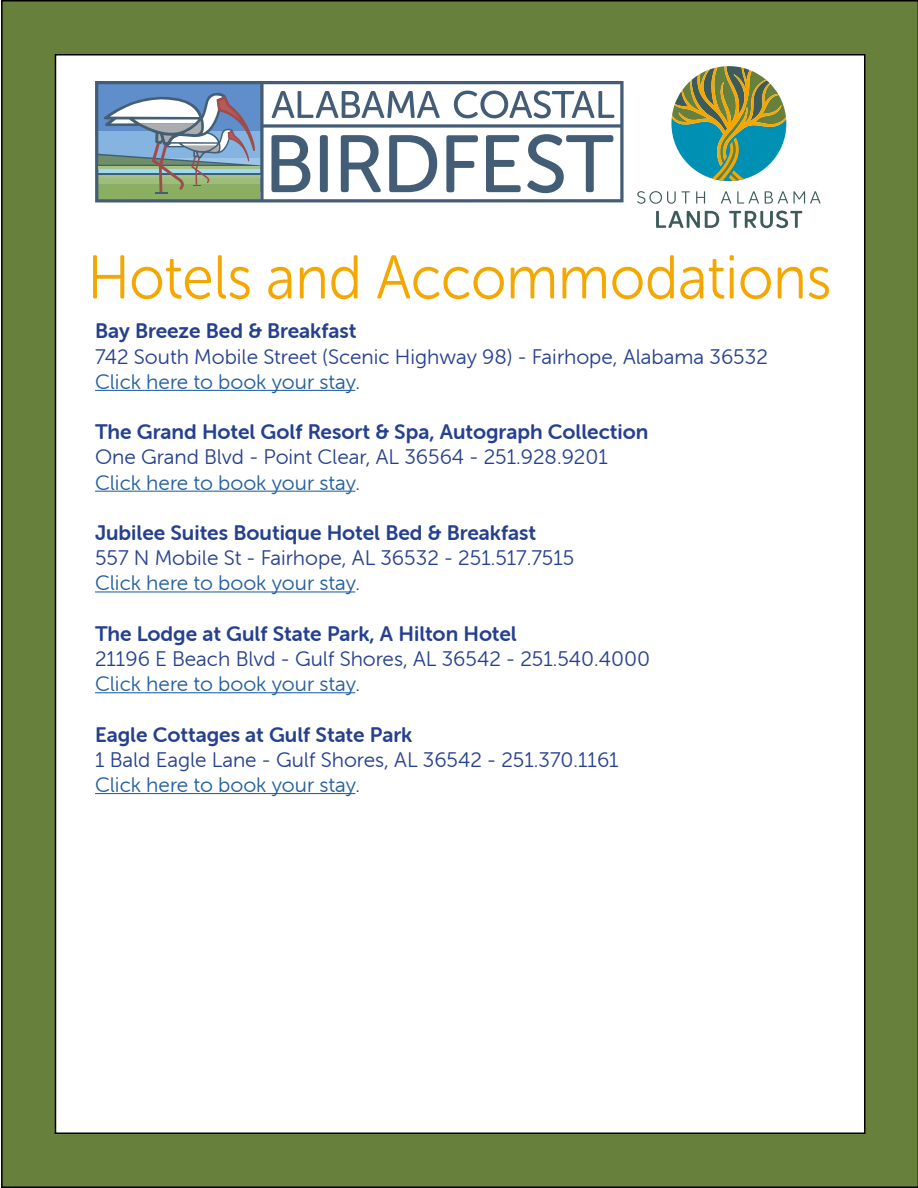
<style>
.page{position:relative;width:918px;height:1188px;background:#fff}
.page>*{position:absolute;margin:0;border:0;box-sizing:border-box;transform-origin:0 0}
.t1{font:61.5px "Museo Sans Rounded 300";color:#f4a700;scale:.93 1}
.t2{font:21px/25.2px "Museo Sans Rounded 300";color:#25408f}
.t3{font:21px "Museo Sans Rounded 700";color:#25408f}
.s1{color:#215e9e}
</style>
<div class="page">
<div style="left:1px;top:0;width:917px;height:1188px;background:#67813c"></div>
<div style="left:55px;top:55px;width:810px;height:1078px;background:#fff"></div>
<svg style="left:637px;top:191px;width:39px;height:13px"></svg>
<svg style="left:682px;top:191px;width:8px;height:13px"></svg>
<svg style="left:696px;top:191px;width:9px;height:13px"></svg>
<svg style="left:721px;top:191px;width:10px;height:13px"></svg>
<svg style="left:737px;top:191px;width:22px;height:13px"></svg>
<svg style="left:765px;top:191px;width:56px;height:13px"></svg>
<svg style="left:656px;top:211px;width:63px;height:17px"></svg>
<svg style="left:729px;top:211px;width:73px;height:17px"></svg>
<svg style="left:671px;top:66px;width:116px;height:115px"></svg>
<svg style="left:95px;top:81px;width:529px;height:121px"></svg>
<svg style="left:97px;top:93px;width:164px;height:101px;background:#8ba4ab"></svg>
<svg style="left:271px;top:135px;width:39px;height:57px"></svg>
<div style="left:320px;top:135px;width:8px;height:57px;background:#425d75;border-radius:3px"></div>
<svg style="left:341px;top:135px;width:40px;height:57px"></svg>
<svg style="left:389px;top:135px;width:48px;height:57px"></svg>
<svg style="left:446px;top:135px;width:32px;height:57px"></svg>
<svg style="left:486px;top:135px;width:35px;height:57px"></svg>
<svg style="left:527px;top:134px;width:86px;height:59px"></svg>
<svg style="left:272px;top:91px;width:168px;height:27px"></svg>
<svg style="left:454px;top:91px;width:160px;height:27px"></svg>
<hr style="left:95px;top:390px;width:260px;height:1px;background:#215e9e">
<hr style="left:95px;top:491px;width:260px;height:1px;background:#215e9e">
<hr style="left:95px;top:591px;width:260px;height:1px;background:#215e9e">
<hr style="left:95px;top:692px;width:260px;height:1px;background:#215e9e">
<hr style="left:95px;top:793px;width:260px;height:1px;background:#215e9e">
<h1 class="t1" style="left:87px;top:244px;width:801px">Hotels and Accommodations</h1>
<p class="t3" style="left:95px;top:319px;width:263px">Bay Breeze Bed &amp; Breakfast</p>
<p class="t2" style="left:95px;top:344px;width:674px">742 South Mobile Street (Scenic Highway 98) - Fairhope, Alabama 36532<br><span class="s1">Click here to book your stay</span>.</p>
<p class="t3" style="left:95px;top:420px;width:555px">The Grand Hotel Golf Resort &amp; Spa, Autograph Collection</p>
<p class="t2" style="left:95px;top:445px;width:514px">One Grand Blvd - Point Clear, AL 36564 - 251.928.9201<br><span class="s1">Click here to book your stay</span>.</p>
<p class="t3" style="left:95px;top:521px;width:443px">Jubilee Suites Boutique Hotel Bed &amp; Breakfast</p>
<p class="t2" style="left:95px;top:546px;width:481px">557 N Mobile St - Fairhope, AL 36532 - 251.517.7515<br><span class="s1">Click here to book your stay</span>.</p>
<p class="t3" style="left:95px;top:622px;width:423px">The Lodge at Gulf State Park, A Hilton Hotel</p>
<p class="t2" style="left:95px;top:646px;width:557px">21196 E Beach Blvd - Gulf Shores, AL 36542 - 251.540.4000<br><span class="s1">Click here to book your stay</span>.</p>
<p class="t3" style="left:95px;top:723px;width:319px">Eagle Cottages at Gulf State Park</p>
<p class="t2" style="left:95px;top:747px;width:525px">1 Bald Eagle Lane - Gulf Shores, AL 36542 - 251.370.1161<br><span class="s1">Click here to book your stay</span>.</p>
</div>
